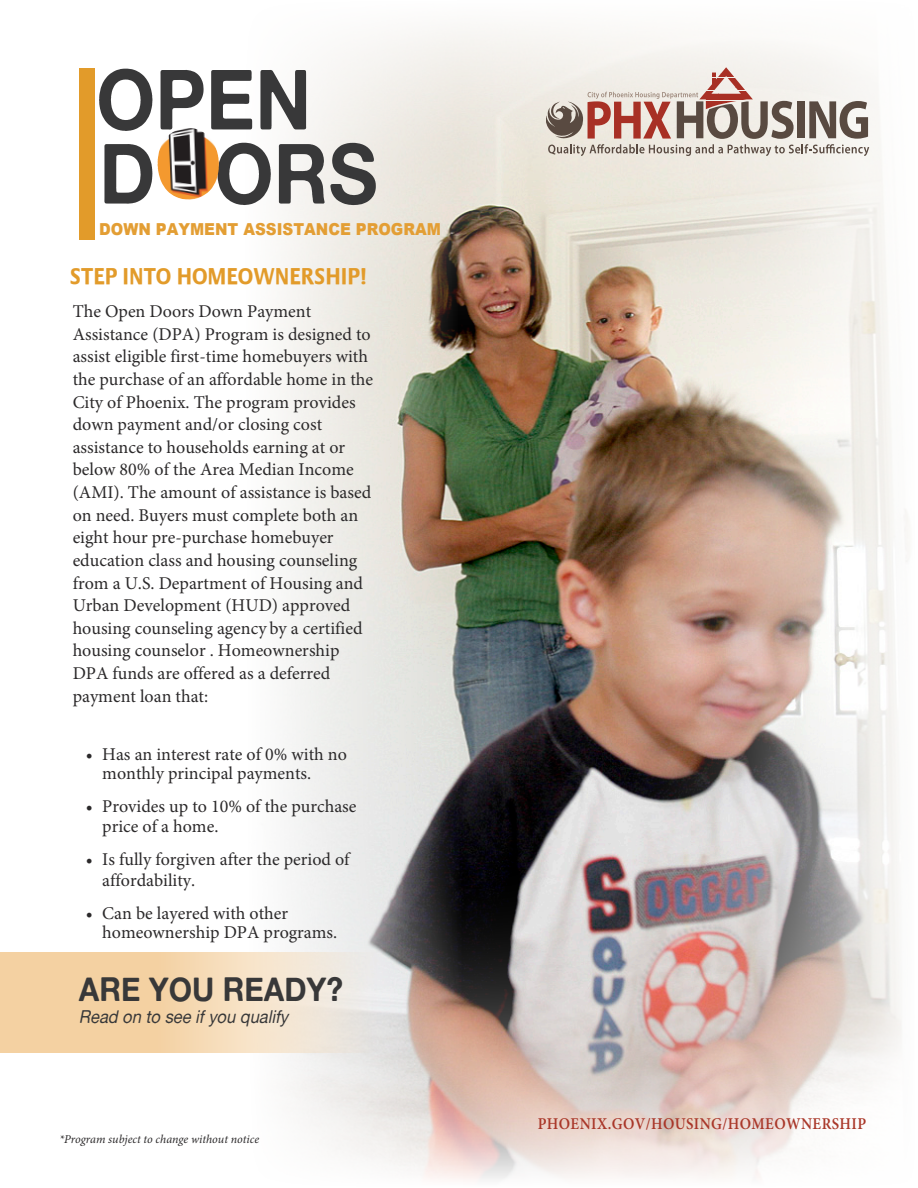
<style>
.page{position:relative;width:918px;height:1188px;background:#fff}
.page>*{position:absolute;margin:0;border:0;box-sizing:border-box;transform-origin:0 0}
.t1{font:83.55px/74.1px "Alte Haas Grotesk Bold";color:#383839;scale:.91 1}
.t2{font:33px "Alte Haas Grotesk Bold";color:#383839;scale:.91 1}
.t3{font:700 23.7px "Praxis";color:#e29b2a;scale:.88 1}
.t4{font:18px/22.6px "Minion Pro";color:#2b292a}
.t5{font:italic 17.85px "Alte Haas Grotesk";color:#383839;scale:.93 1}
.t6{font:600 16.5px "Minion Pro";letter-spacing:.03em;color:#a93729;scale:.91 1}
.t7{font:900 16.5px "Arial";color:#e39e34;scale:.91 1}
.t8{font:italic 12px "Minion Pro";color:#2b292a}
</style>
<div class="page">
<img style="left:0;top:29px;width:908px;height:1151px">
<div style="left:80px;top:68px;width:15px;height:172px;background:#e29b2a"></div>
<img style="left:158px;top:128px;width:61px;height:72px">
<svg style="left:0;top:953px;width:377px;height:100px;background:#f3dab9"></svg>
<svg style="left:546px;top:67px;width:323px;height:88px;background:#ccbcb5"></svg>
<p class="t1" style="left:96px;top:61px;width:311px">OPEN<br>D ORS</p>
<p class="t7" style="left:99px;top:218px;width:377px">DOWN PAYMENT ASSISTANCE PROGRAM</p>
<p class="t3" style="left:70px;top:263px;width:339px">STEP INTO HOMEOWNERSHIP!</p>
<p class="t4" style="left:73px;top:300px;width:302px">The Open Doors Down Payment Assistance (DPA) Program is designed to assist eligible first-time homebuyers with the purchase of an affordable home in the City of Phoenix. The program provides down payment and/or closing cost assistance to households earning at or below 80% of the Area Median Income (AMI). The amount of assistance is based on need. Buyers must complete both an eight hour pre-purchase homebuyer education class and housing counseling from a U.S. Department of Housing and Urban Development (HUD) approved housing counseling agency by a certified housing counselor . Homeownership DPA funds are offered as a deferred payment loan that:</p>
<p class="t4" style="left:102px;top:745px;width:246px;line-height:19.2px;text-indent:-17px">• Has an interest rate of 0% with no monthly principal payments.</p>
<p class="t4" style="left:102px;top:797px;width:256px;line-height:19.4px;text-indent:-17px">• Provides up to 10% of the purchase price of a home.</p>
<p class="t4" style="left:102px;top:848px;width:249px;line-height:21.5px;text-indent:-17px">• Is fully forgiven after the period of affordability.</p>
<p class="t4" style="left:102px;top:904px;width:237px;line-height:19.4px;text-indent:-17px">• Can be layered with other homeownership DPA programs.</p>
<p class="t2" style="left:79px;top:969px;width:292px">ARE YOU READY?</p>
<p class="t5" style="left:79px;top:1006px;width:231px">Read on to see ifyou qualify</p>
<p class="t8" style="left:59px;top:1131px;width:201px">*Program subject to change without notice</p>
<p class="t6" style="left:538px;top:1112px;width:363px">PHOENIX.GOV/HOUSING/HOMEOWNERSHIP</p>
</div>
